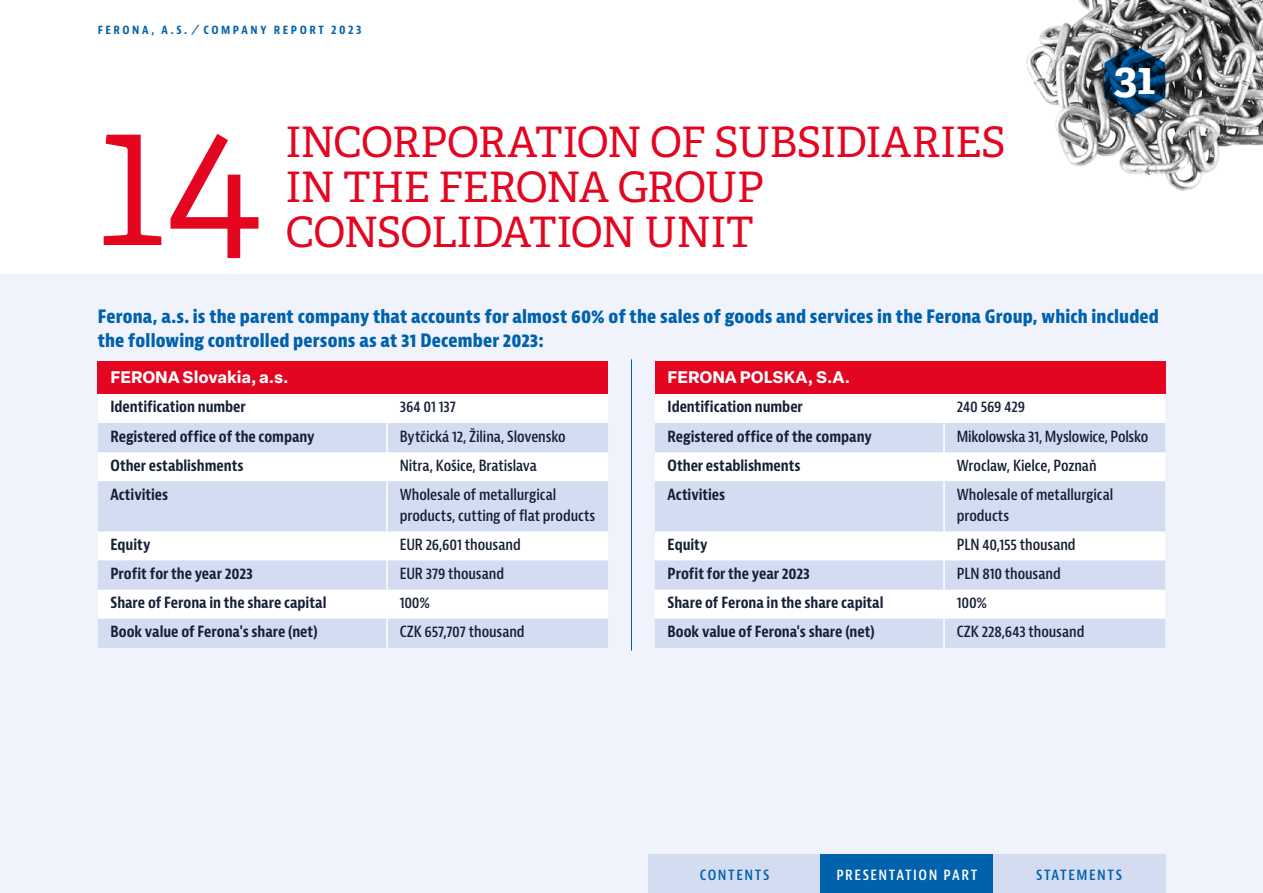
<style>
.page{position:relative;width:1263px;height:893px;background:#fff}
.page>*{position:absolute;margin:0;border:0;box-sizing:border-box;transform-origin:0 0}
.t1{font:300 195px "Adelle";color:#e40521}
.t2{font:700 45px "Adelle";color:#fff}
.t3{font:42px/45px "Adelle";letter-spacing:-.025em;color:#e40521}
.t4{font:800 condensed 18px/24px "Bernina Sans";letter-spacing:.005em;color:#0061ad}
.t5{font:700 16.5px "Elza Text";letter-spacing:-.005em;color:#fff}
.t6{font:700 condensed 15px "Bernina Sans";letter-spacing:-.005em;color:#171f36}
.t7{font:600 condensed 15px/21px "Bernina Sans";letter-spacing:-.005em;color:#171f36}
.t8{font:600 condensed 15px "Bernina Sans";letter-spacing:.1em;color:#fff}
.t9{font:600 condensed 15px "Bernina Sans";letter-spacing:.105em;color:#0061ad}
.t10{font:700 condensed 12px "Bernina Sans";letter-spacing:.21em;color:#0061ad}
</style>
<div class="page">
<div style="left:0;top:274px;width:1263px;height:619px;background:#f0f3fb"></div>
<div style="left:648px;top:855px;width:173px;height:38px;background:#d3dcf1"></div>
<div style="left:821px;top:855px;width:172px;height:38px;background:#0061ad"></div>
<div style="left:993px;top:855px;width:172px;height:38px;background:#d3dcf1"></div>
<img style="left:1026px;top:0;width:237px;height:191px">
<div style="left:98px;top:361px;width:510px;height:33px;background:#e40521"></div>
<div style="left:98px;top:394px;width:510px;height:29px;background:#fff"></div>
<svg style="left:98px;top:423px;width:510px;height:225px;fill:#d3dcf1"></svg>
<hr style="left:386px;top:394px;width:2px;height:29px;background:#fff">
<hr style="left:386px;top:423px;width:2px;height:29px;background:#fff">
<hr style="left:386px;top:452px;width:2px;height:29px;background:#fff">
<hr style="left:386px;top:481px;width:2px;height:50px;background:#fff">
<hr style="left:386px;top:531px;width:2px;height:29px;background:#fff">
<hr style="left:386px;top:560px;width:2px;height:30px;background:#fff">
<hr style="left:386px;top:590px;width:2px;height:29px;background:#fff">
<hr style="left:386px;top:619px;width:2px;height:29px;background:#fff">
<div style="left:655px;top:361px;width:510px;height:33px;background:#e40521"></div>
<div style="left:655px;top:394px;width:510px;height:29px;background:#fff"></div>
<svg style="left:655px;top:423px;width:510px;height:225px;fill:#d3dcf1"></svg>
<hr style="left:943px;top:394px;width:2px;height:29px;background:#fff">
<hr style="left:943px;top:423px;width:2px;height:29px;background:#fff">
<hr style="left:943px;top:452px;width:2px;height:29px;background:#fff">
<hr style="left:943px;top:481px;width:2px;height:50px;background:#fff">
<hr style="left:943px;top:531px;width:2px;height:29px;background:#fff">
<hr style="left:943px;top:560px;width:2px;height:30px;background:#fff">
<hr style="left:943px;top:590px;width:2px;height:29px;background:#fff">
<hr style="left:943px;top:619px;width:2px;height:29px;background:#fff">
<svg style="left:1104px;top:45px;width:61px;height:70px;background:#244d6e"></svg>
<hr style="left:631px;top:359px;width:1px;height:292px;background:#0061ad">
<p class="t10" style="left:98px;top:23px;width:265px">FERONA, A.S. ⁄ COMPANY REPORT 2023</p>
<h1 class="t1" style="left:98px;top:57px;width:165px">14</h1>
<h3 class="t3" style="left:285px;top:120px;width:722px">INCORPORATION OF SUBSIDIARIES<br>IN THE FERONA GROUP<br>CONSOLIDATION UNIT</h3>
<h2 class="t2" style="left:1114px;top:49px;width:43px">31</h2>
<p class="t4" style="left:98px;top:305px;width:1063px">Ferona, a.s. is the parent company that accounts for almost 60% of the sales of goods and services in the Ferona Group, which included the following controlled persons as at 31 December 2023:</p>
<p class="t5" style="left:111px;top:365px;width:179px">FERONA Slovakia, a.s.</p>
<p class="t6" style="left:111px;top:398px;width:137px">Identification number</p>
<p class="t7" style="left:400px;top:397px;width:58px">364 01 137</p>
<p class="t6" style="left:111px;top:427px;width:206px">Registered office of the company</p>
<p class="t7" style="left:400px;top:426px;width:167px">Bytčická 12, Žilina, Slovensko</p>
<p class="t6" style="left:111px;top:456px;width:134px">Other establishments</p>
<p class="t7" style="left:400px;top:455px;width:139px">Nitra, Košice, Bratislava</p>
<p class="t6" style="left:111px;top:485px;width:59px">Activities</p>
<p class="t7" style="left:400px;top:484px;width:197px">Wholesale of metallurgical products, cutting of flat products</p>
<p class="t6" style="left:111px;top:535px;width:41px">Equity</p>
<p class="t7" style="left:400px;top:534px;width:123px">EUR 26,601 thousand</p>
<p class="t6" style="left:111px;top:564px;width:144px">Profit for the year 2023</p>
<p class="t7" style="left:400px;top:563px;width:106px">EUR 379 thousand</p>
<p class="t6" style="left:111px;top:593px;width:217px">Share of Ferona in the share capital</p>
<p class="t7" style="left:400px;top:592px;width:32px">100%</p>
<p class="t6" style="left:111px;top:622px;width:209px">Book value of Ferona's share (net)</p>
<p class="t7" style="left:400px;top:622px;width:126px">CZK 657,707 thousand</p>
<p class="t5" style="left:668px;top:365px;width:184px">FERONA POLSKA, S.A.</p>
<p class="t6" style="left:668px;top:398px;width:137px">Identification number</p>
<p class="t7" style="left:957px;top:397px;width:70px">240 569 429</p>
<p class="t6" style="left:668px;top:427px;width:206px">Registered office of the company</p>
<p class="t7" style="left:957px;top:426px;width:193px">Mikolowska 31, Myslowice, Polsko</p>
<p class="t6" style="left:668px;top:456px;width:134px">Other establishments</p>
<p class="t7" style="left:957px;top:455px;width:141px">Wroclaw, Kielce, Poznaň</p>
<p class="t6" style="left:668px;top:485px;width:59px">Activities</p>
<p class="t7" style="left:957px;top:484px;width:158px">Wholesale of metallurgical products</p>
<p class="t6" style="left:668px;top:535px;width:41px">Equity</p>
<p class="t7" style="left:957px;top:534px;width:120px">PLN 40,155 thousand</p>
<p class="t6" style="left:668px;top:564px;width:144px">Profit for the year 2023</p>
<p class="t7" style="left:957px;top:563px;width:106px">PLN 810 thousand</p>
<p class="t6" style="left:668px;top:593px;width:217px">Share of Ferona in the share capital</p>
<p class="t7" style="left:957px;top:592px;width:32px">100%</p>
<p class="t6" style="left:668px;top:622px;width:209px">Book value of Ferona's share (net)</p>
<p class="t7" style="left:957px;top:622px;width:129px">CZK 228,643 thousand</p>
<p class="t8" style="left:840px;top:865px;width:132px">PREZENTAČNÍ ČÁST</p>
<p class="t9" style="left:1036px;top:865px;width:87px">STATEMENTS</p>
<p class="t9" style="left:1053px;top:865px;width:56px">VÝKAZY</p>
<p class="t9" style="left:708px;top:865px;width:47px">OBSAH</p>
<p class="t8" style="left:836px;top:865px;width:142px">PRESENTATION PART</p>
<p class="t9" style="left:700px;top:865px;width:71px">C NTENTS</p>
</div>
